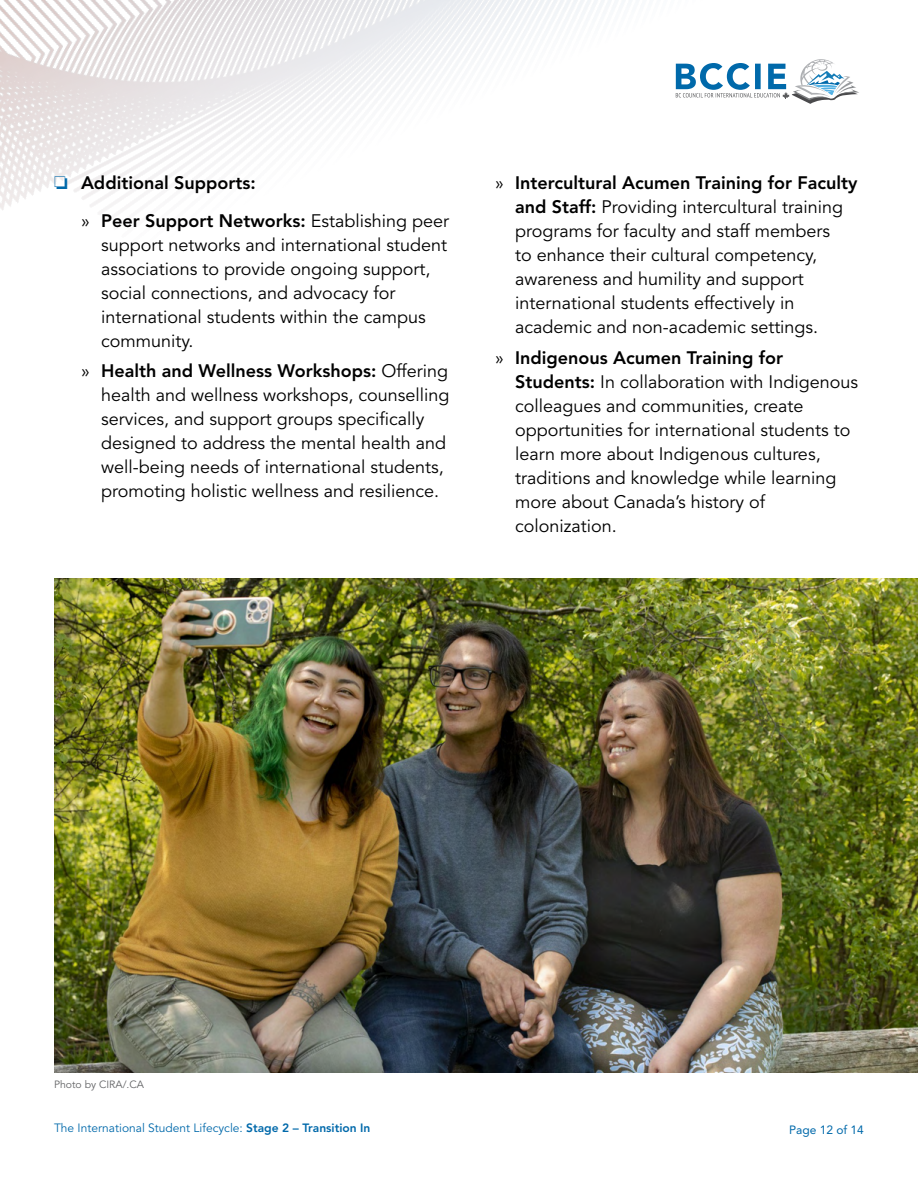
<style>
.page{position:relative;width:918px;height:1188px;background:#fff}
.page>*{position:absolute;margin:0;border:0;box-sizing:border-box;transform-origin:0 0}
.t1{font:18px/24px "Avenir LT Std";color:#000}
.t2{font:800 18px/37.5px "Avenir LT Std";color:#000}
.t3{font:12px "Avenir LT Std";color:#0069aa}
.t4{font:12px "Avenir LT Std";color:#0069aa}
.t5{font:10.5px "Avenir LT Std";color:#636466}
.s1{color:#0069aa}
.s2{font-weight:400}
.s3{font-weight:800}
</style>
<div class="page">
<img style="left:0;top:0;width:859px;height:214px">
<img style="left:54px;top:578px;width:864px;height:495px">
<p class="t2" style="left:81px;top:164px;width:370px;text-indent:-27px"><span class="s1">❏</span> Additional Supports:<br><span class="s2">»</span> Peer Support Networks: <span class="s2">Establishing peer</span></p>
<p class="t1" style="left:101px;top:233px;width:347px">support networks and international student associations to provide ongoing support, social connections, and advocacy for international students within the campus community.</p>
<p class="t1" style="left:101px;top:360px;width:350px;text-indent:-20px">» <span class="s3">Health and Wellness Workshops:</span> Offering health and wellness workshops, counselling services, and support groups specifically designed to address the mental health and well-being needs of international students, promoting holistic wellness and resilience.</p>
<p class="t1" style="left:515px;top:171px;width:344px;text-indent:-20px">» <span class="s3">Intercultural Acumen Training for Faculty and Staff:</span> Providing intercultural training programs for faculty and staff members<br>to enhance their cultural competency, awareness and humility and support international students effectively in academic and non-academic settings.</p>
<p class="t1" style="left:515px;top:346px;width:344px;text-indent:-20px">» <span class="s3">Indigenous Acumen Training for Students:</span> In collaboration with Indigenous colleagues and communities, create opportunities for international students to learn more about Indigenous cultures, traditions and knowledge while learning more about Canada’s history of colonization.</p>
<p class="t5" style="left:54px;top:1079px;width:92px">Photo by CIRA/.CA</p>
<p class="t3" style="left:54px;top:1121px;width:318px">The International Student Lifecycle: <span class="s3">Stage 2 – Transition In</span></p>
<p class="t4" style="left:789px;top:1123px;width:76px">Page 12 of 14</p>
</div>
